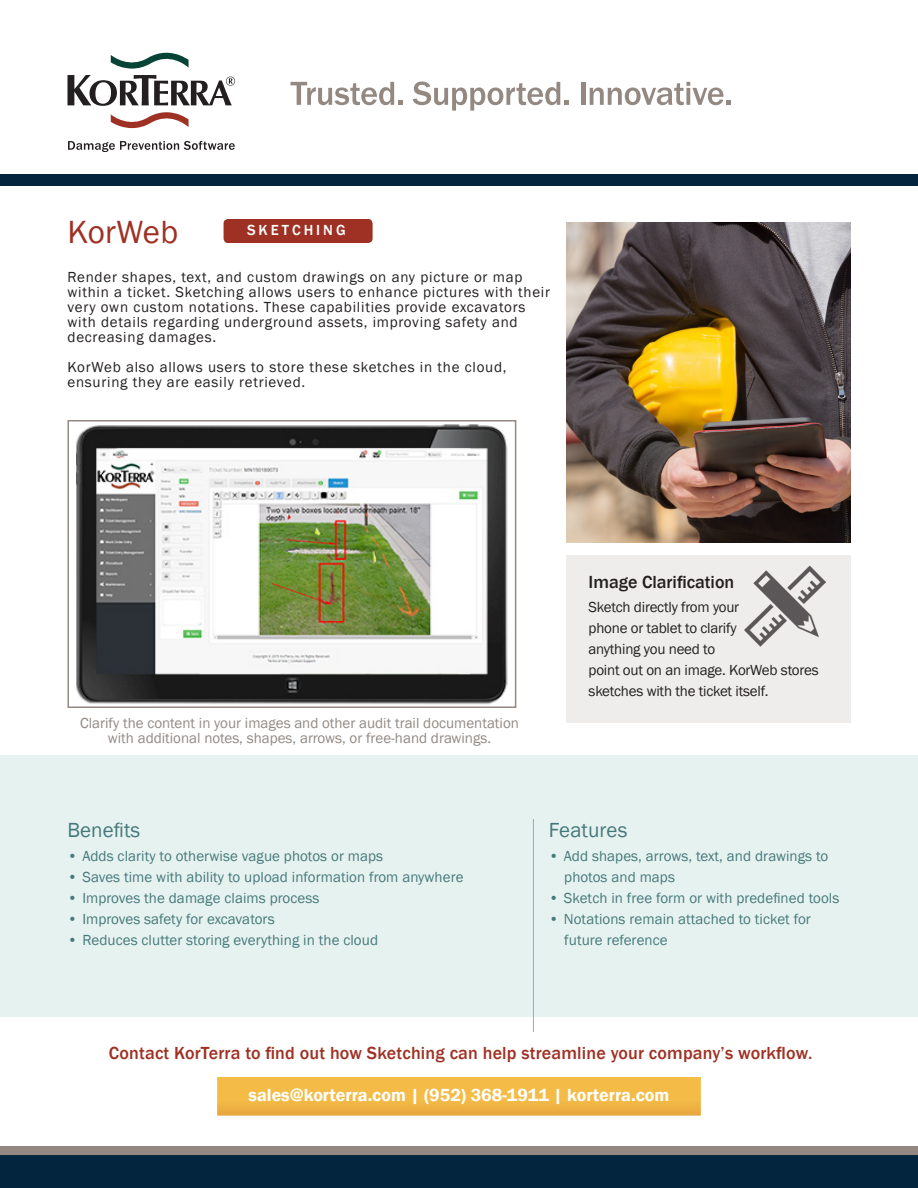
<style>
.page{position:relative;width:918px;height:1188px;background:#fff}
.page>*{position:absolute;margin:0;border:0;box-sizing:border-box;transform-origin:0 0}
.Product_Name{font:33px "Franklin Gothic";letter-spacing:.01em;color:#9e3123}
.Bottom_Bar_Header{font:21px "Franklin Gothic";letter-spacing:.005em;color:#46797b}
.Call_to_Action{font:500 18px "Franklin Gothic";letter-spacing:.01em;color:#9e3123}
.Contact_Info{font:600 18px "Franklin Gothic";color:#fff}
.Subhead{font:500 18px "Franklin Gothic";color:#231f20}
.Bottom_Bar_Body{font:15px "Franklin Gothic";letter-spacing:.005em;color:#46797b}
.Body_Copy{font:15px/15px "Franklin Gothic";letter-spacing:.05em;color:#231f20}
.Body_Copy-2{font:15px/21px "Franklin Gothic";letter-spacing:-.015em;color:#231f20}
.Captions{font:15px/15px "Franklin Gothic";color:#938982;text-align:center}
.Feature_Name{font:500 15px "Franklin Gothic";letter-spacing:.2em;color:#fff}
</style>
<div class="page">
<div style="left:0;top:756px;width:918px;height:261px;background:#e6f2f0"></div>
<div style="left:0;top:1152px;width:918px;height:36px;background:#03253e"></div>
<div style="left:0;top:1146px;width:918px;height:9px;background:#938982"></div>
<svg style="left:111px;top:52px;width:78px;height:17px"></svg>
<svg style="left:68px;top:75px;width:167px;height:53px"></svg>
<svg style="left:68px;top:141px;width:167px;height:11px"></svg>
<svg style="left:291px;top:82px;width:111px;height:23px"></svg>
<svg style="left:413px;top:82px;width:155px;height:29px"></svg>
<hr style="left:581px;top:82px;width:4px;height:23px;background:#938982">
<svg style="left:590px;top:82px;width:140px;height:23px"></svg>
<div style="left:0;top:174px;width:918px;height:12px;background:#03253e"></div>
<svg style="left:217px;top:1077px;width:484px;height:39px;background:#f1b747"></svg>
<hr style="left:533px;top:819px;width:1px;height:213px;background:#9aafb1">
<div style="left:224px;top:219px;width:149px;height:24px;background:#9e3123;border-radius:4px"></div>
<img style="left:566px;top:222px;width:284px;height:321px">
<div style="left:566px;top:555px;width:284px;height:168px;background:#eeedec"></div>
<img style="left:744px;top:566px;width:81px;height:80px">
<img style="left:77px;top:424px;width:431px;height:281px">
<div style="left:68px;top:420px;width:448px;height:288px;border:2px solid #938982"></div>
<p class="Product_Name" style="left:68px;top:211px;width:112px">KorWeb</p>
<p class="Body_Copy" style="left:68px;top:270px;width:484px">Render shapes, text, and custom drawings on any picture or map within a ticket. Sketching allows users to enhance pictures with their very own custom notations. These capabilities provide excavators with details regarding underground assets, improving safety and decreasing damages.</p>
<p class="Body_Copy" style="left:68px;top:360px;width:441px">KorWeb also allows users to store these sketches in the cloud,</p>
<p class="Body_Copy" style="left:68px;top:375px;width:239px">ensuring they are easily retrieved.</p>
<p class="Feature_Name" style="left:247px;top:221px;width:100px">SKETCHING</p>
<p class="Captions" style="left:80px;top:715px;width:440px">Clarify the content in your images and other audit trail documentation with additional notes, shapes, arrows, or free-hand drawings.</p>
<p class="Subhead" style="left:589px;top:571px;width:147px">Image Clarification</p>
<p class="Body_Copy-2" style="left:589px;top:597px;width:232px">Sketch directly from your<br>phone or tablet to clarify<br>anything you need to<br>point out on an image. KorWeb stores sketches with the ticket itself.</p>
<p class="Bottom_Bar_Header" style="left:68px;top:817px;width:74px">Benefits</p>
<p class="Bottom_Bar_Body" style="left:68px;top:846px;width:317px">• Adds clarity to otherwise vague photos or maps</p>
<p class="Bottom_Bar_Body" style="left:68px;top:867px;width:398px">• Saves time with ability to upload information from anywhere</p>
<p class="Bottom_Bar_Body" style="left:68px;top:888px;width:253px">• Improves the damage claims process</p>
<p class="Bottom_Bar_Body" style="left:68px;top:909px;width:209px">• Improves safety for excavators</p>
<p class="Bottom_Bar_Body" style="left:68px;top:930px;width:312px">• Reduces clutter storing everything in the cloud</p>
<p class="Bottom_Bar_Header" style="left:549px;top:817px;width:80px">Features</p>
<p class="Bottom_Bar_Body" style="left:549px;top:846px;width:281px">• Add shapes, arrows, text, and drawings to</p>
<p class="Bottom_Bar_Body" style="left:564px;top:867px;width:112px">photos and maps</p>
<p class="Bottom_Bar_Body" style="left:549px;top:888px;width:292px">• Sketch in free form or with predefined tools</p>
<p class="Bottom_Bar_Body" style="left:549px;top:909px;width:263px">• Notations remain attached to ticket for</p>
<p class="Bottom_Bar_Body" style="left:564px;top:930px;width:105px">future reference</p>
<p class="Call_to_Action" style="left:109px;top:1041px;width:705px">Contact KorTerra to find out how Sketching can help streamline your company’s workflow.</p>
<p class="Contact_Info" style="left:249px;top:1084px;width:422px">sales@korterra.com | (952) 368-1911 | korterra.com</p>
</div>
